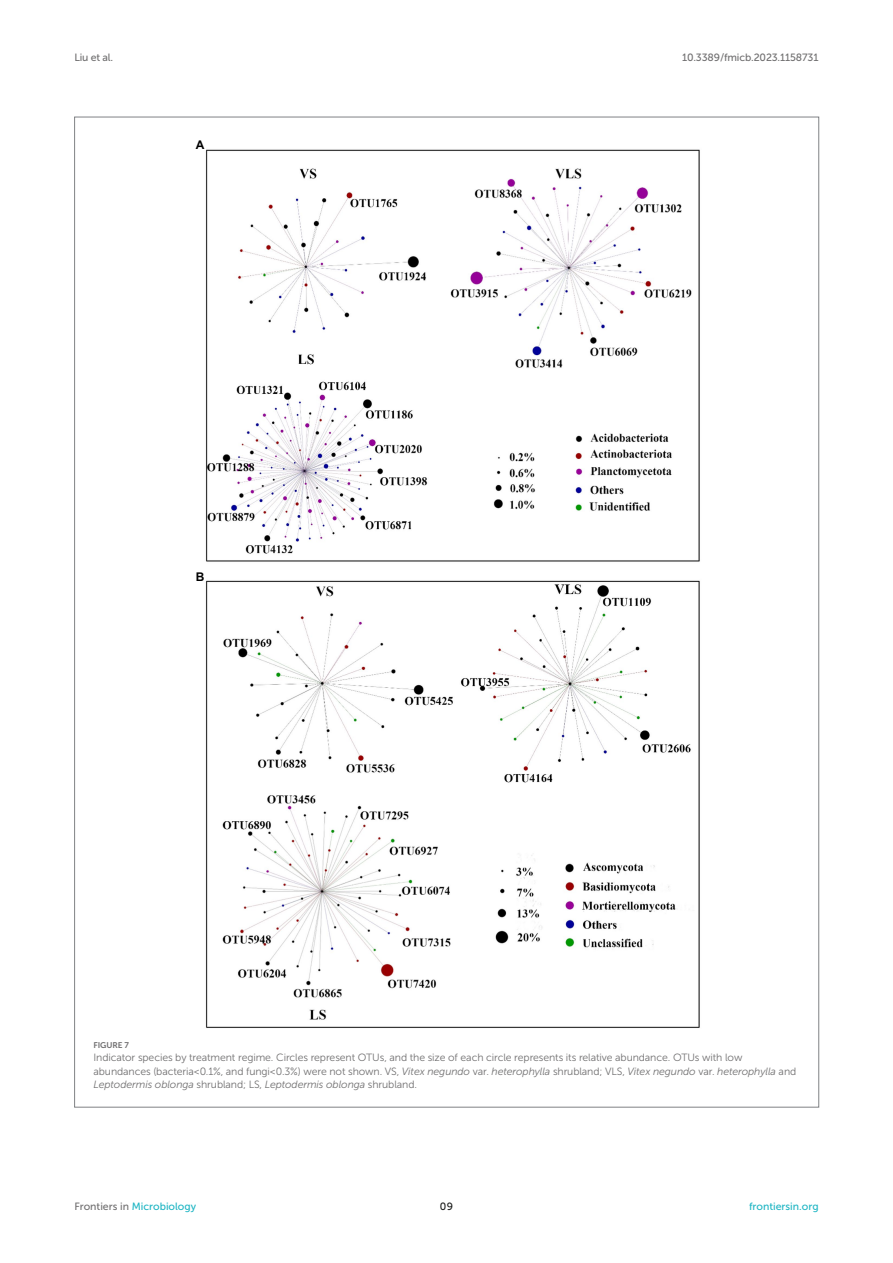
<style>
.page{position:relative;width:893px;height:1263px;background:#fff}
.page>*{position:absolute;margin:0;border:0;box-sizing:border-box;transform-origin:0 0}
.t1{font:700 12px "Arial";color:#000}
.FIG_LEG{font:10.5px/13.5px "Museo Sans 300";letter-spacing:-.01em;color:#706f70}
.t2{font:10.5px "Museo Sans 500";color:#1db5c3}
.t3{font:10.5px "Museo Sans 500";letter-spacing:-.015em;color:#706f70}
.t4{font:10.5px "Museo Sans 500";color:#1b1c1b}
.FIG_HD{font:8.25px "Museo Sans 700";letter-spacing:-.01em;color:#706f70}
.s1{font-style:italic}
.s2{color:#706f70}
</style>
<div class="page">
<img style="left:205px;top:149px;width:495px;height:879px">
<p class="t3" style="left:74px;top:51px;width:40px">Liu et al.</p>
<p class="t3" style="left:682px;top:51px;width:138px">10.3389/fmicb.2023.1158731</p>
<p class="t1" style="left:196px;top:137px;width:10px">A</p>
<p class="t1" style="left:196px;top:568px;width:10px">B</p>
<p class="FIG_HD" style="left:94px;top:1040px;width:37px">FIGURE 7</p>
<p class="FIG_LEG" style="left:94px;top:1051px;width:704px">Indicator species by treatment regime. Circles represent OTUs, and the size of each circle represents its relative abundance. OTUs with low abundances (bacteria&lt;0.1%, and fungi&lt;0.3%) were not shown. VS, <span class="s1">Vitex negundo</span> var. <span class="s1">heterophylla</span> shrubland; VLS, <span class="s1">Vitex negundo</span> var. <span class="s1">heterophylla</span> and<br><span class="s1">Leptodermis oblonga</span> shrubland; LS, <span class="s1">Leptodermis oblonga</span> shrubland.</p>
<p class="t2" style="left:74px;top:1200px;width:123px"><span class="s2">Frontiers in</span> Microbiology</p>
<p class="t4" style="left:440px;top:1200px;width:15px">09</p>
<p class="t2" style="left:749px;top:1200px;width:71px">frontiersin.org</p>
</div>
